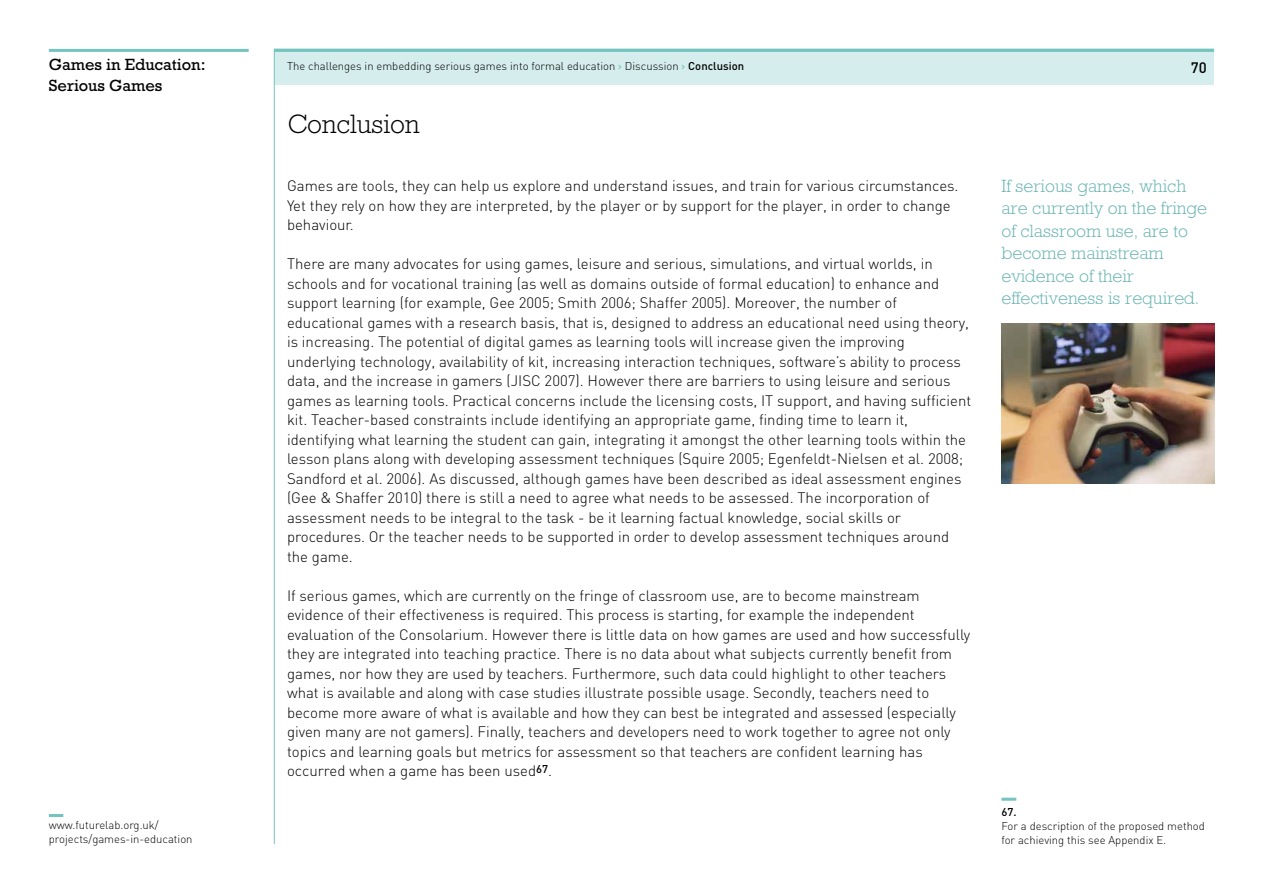
<style>
.page{position:relative;width:1263px;height:893px;background:#fff}
.page>*{position:absolute;margin:0;border:0;box-sizing:border-box;transform-origin:0 0}
.t1{font:300 27px "M Rockwell";color:#000}
.t2{font:300 18px/22.5px "M Rockwell";color:#69b4b3}
.t3{font:16.5px "M Rockwell";color:#000}
.t4{font:300 15px/19.5px "DIN";color:#000}
.t5{font:500 15px "DIN";color:#000}
.t6{font:300 11.25px/14.2px "DIN";color:#000}
.t7{font:500 11.25px "DIN";color:#000}
.s1{font-weight:500;color:#74c4bf}
.s2{font-weight:500}
</style>
<div class="page">
<div style="left:274px;top:49px;width:940px;height:36px;background:#d5edec"></div>
<hr style="left:274px;top:49px;width:1px;height:795px;background:#74c4bf">
<hr style="left:49px;top:49px;width:200px;height:3px;background:#74c4bf">
<hr style="left:49px;top:814px;width:14px;height:3px;background:#74c4bf">
<hr style="left:1001px;top:798px;width:15px;height:3px;background:#74c4bf">
<hr style="left:274px;top:49px;width:940px;height:3px;background:#74c4bf">
<img style="left:1001px;top:323px;width:213px;height:161px">
<p class="t3" style="left:49px;top:55px;width:158px">Games in Education:</p>
<p class="t6" style="left:287px;top:59px;width:459px">the challenges in embedding serious games into formal education <span class="s1">›</span> Discussion <span class="s1">›</span> <span class="s2">Conclusion</span></p>
<p class="t5" style="left:1191px;top:58px;width:17px">70</p>
<p class="t3" style="left:49px;top:76px;width:115px">Serious Games</p>
<p class="t6" style="left:49px;top:818px;width:145px">www.futurelab.org.uk/ projects/games-in-education</p>
<h2 class="t1" style="left:287px;top:108px;width:134px">Conclusion</h2>
<p class="t4" style="left:287px;top:176px;width:673px">Games are tools, they can help us explore and understand issues, and train for various circumstances.<br>Yet they rely on how they are interpreted, by the player or by support for the player, in order to change behaviour.</p>
<p class="t4" style="left:287px;top:254px;width:686px">there are many advocates for using games, leisure and serious, simulations, and virtual worlds, in schools and for vocational training (as well as domains outside of formal education) to enhance and support learning (for example, Gee 2005; Smith 2006; Shaffer 2005). Moreover, the number of educational games with a research basis, that is, designed to address an educational need using theory, is increasing. the potential of digital games as learning tools will increase given the improving underlying technology, availability of kit, increasing interaction techniques, software’s ability to process data, and the increase in gamers (JiSC 2007). However there are barriers to using leisure and serious games as learning tools. Practical concerns include the licensing costs, it support, and having sufficient kit. teacher-based constraints include identifying an appropriate game, finding time to learn it, identifying what learning the student can gain, integrating it amongst the other learning tools within the lesson plans along with developing assessment techniques (Squire 2005; egenfeldt-Nielsen et al. 2008; Sandford et al. 2006). As discussed, although games have been described as ideal assessment engines (Gee &amp; Shaffer 2010) there is still a need to agree what needs to be assessed. the incorporation of assessment needs to be integral to the task - be it learning factual knowledge, social skills or procedures. Or the teacher needs to be supported in order to develop assessment techniques around the game.</p>
<p class="t4" style="left:287px;top:586px;width:685px">if serious games, which are currently on the fringe of classroom use, are to become mainstream evidence of their effectiveness is required. this process is starting, for example the independent evaluation of the Consolarium. However there is little data on how games are used and how successfully they are integrated into teaching practice. there is no data about what subjects currently benefit from games, nor how they are used by teachers. Furthermore, such data could highlight to other teachers what is available and along with case studies illustrate possible usage. Secondly, teachers need to become more aware of what is available and how they can best be integrated and assessed (especially given many are not gamers). Finally, teachers and developers need to work together to agree not only topics and learning goals but metrics for assessment so that teachers are confident learning has occurred when a game has been used<sup>67</sup>.</p>
<p class="t2" style="left:1001px;top:174px;width:207px">If serious games, which are currently on the fringe of classroom use, are to become mainstream evidence of their effectiveness is required.</p>
<p class="t7" style="left:1001px;top:804px;width:17px">67.</p>
<p class="t6" style="left:1001px;top:818px;width:205px">For a description of the proposed method for achieving this see Appendix e.</p>
</div>
